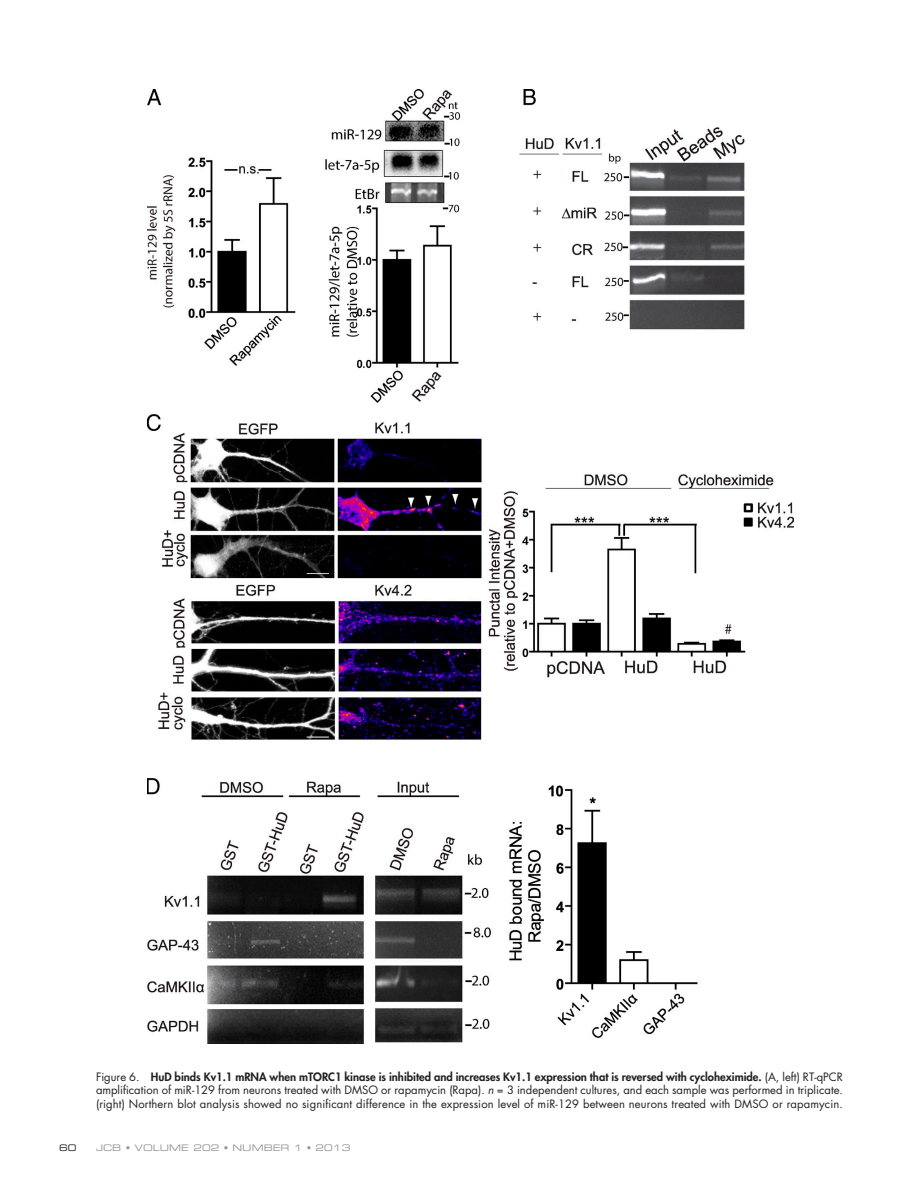
<style>
.page{position:relative;width:918px;height:1188px;background:#fff}
.page>*{position:absolute;margin:0;border:0;box-sizing:border-box;transform-origin:0 0}
.t1{font:11.25px/13.5px "Futura Std";letter-spacing:.01em;color:#231f20;text-align:justify}
.t2{font:9px "Eurostile LT Std Ex 2";color:#949698}
.t3{font:9px "Eurostile LT Std Ex 2";color:#231f20}
.s1{font-weight:800}
.s2{font-style:italic}
</style>
<div class="page">
<img style="left:147px;top:90px;width:646px;height:954px">
<p class="t1" style="left:96px;top:1070px;width:749px">Figure 6. <span class="s1">HuD binds Kv1.1 mRNA when mTORC1 kinase is inhibited and increases Kv1.1 expression that is reversed with cycloheximide.</span> (A, left) RT-qPCR amplification of miR-129 from neurons treated with DMSO or rapamycin (Rapa). <span class="s2">n</span> = 3 independent cultures, and each sample was performed in triplicate. (right) Northern blot analysis showed no significant difference in the expression level of miR-129 between neurons treated with DMSO or rapamycin.</p>
<p class="t3" style="left:59px;top:1142px;width:19px">60</p>
<p class="t2" style="left:96px;top:1142px;width:256px">JCB • VOLUME 202 • NUMBER 1 • 2013</p>
</div>
